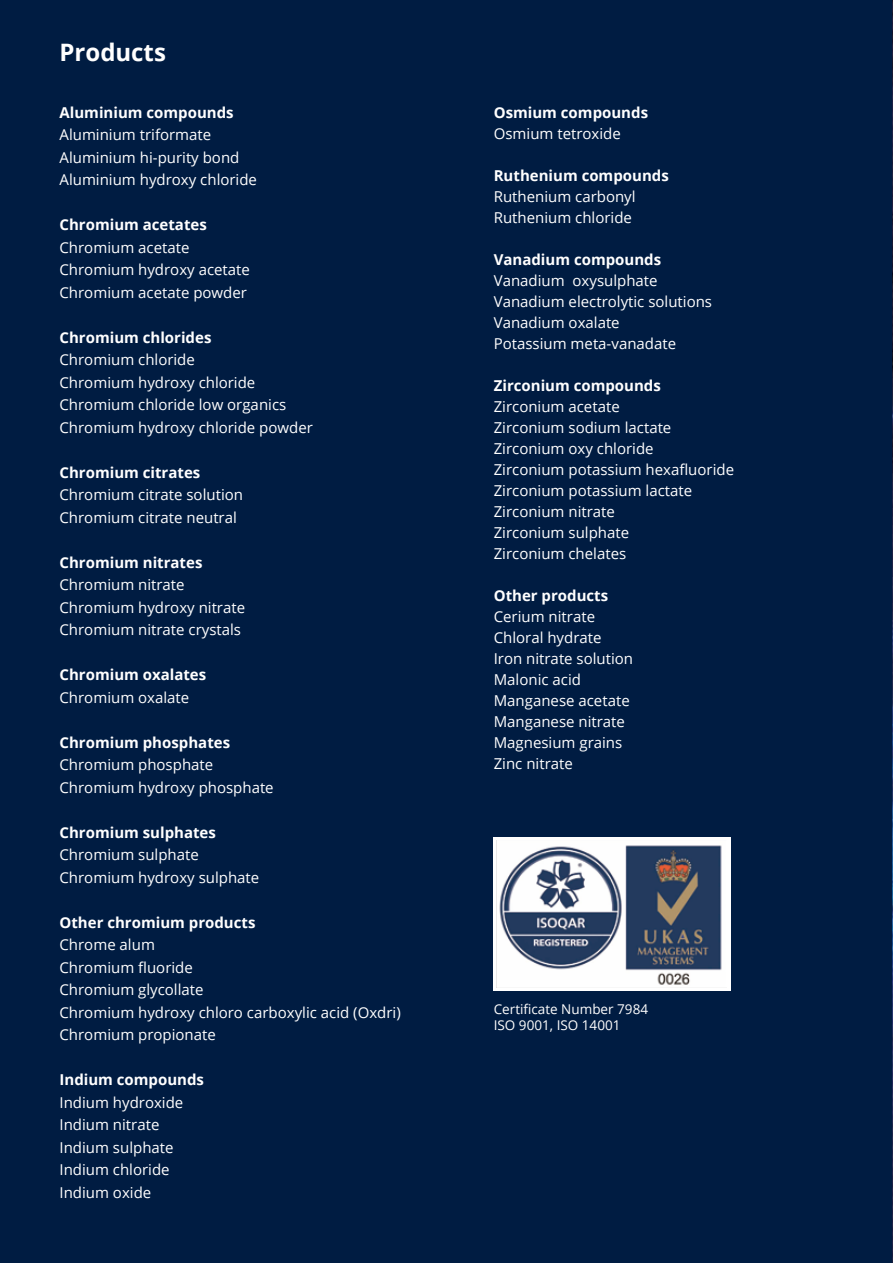
<style>
.page{position:relative;width:893px;height:1263px;background:#001c42}
.page>*{position:absolute;margin:0;border:0;box-sizing:border-box;transform-origin:0 0}
.t1{font:700 24px "Open Sans";color:#fff}
.t2{font:15px/22.5px "Open Sans";color:#fff}
.t3{font:700 15px "Open Sans";color:#fff}
.t4{font:13.5px/16.2px "Open Sans";color:#fff}
</style>
<div class="page">
<img style="left:892px;top:0;width:1px;height:1263px">
<div style="left:494px;top:837px;width:237px;height:153px;background:#fff"></div>
<img style="left:499px;top:845px;width:223px;height:140px">
<h1 class="t1" style="left:60px;top:35px;width:108px">Products</h1>
<p class="t3" style="left:60px;top:102px;width:176px">Aluminium compounds</p>
<p class="t2" style="left:60px;top:123px;width:199px">Aluminium triformate<br>Aluminium hi-purity bond<br>Aluminium hydroxy chloride</p>
<p class="t3" style="left:60px;top:214px;width:149px">Chromium acetates</p>
<p class="t2" style="left:60px;top:236px;width:192px">Chromium acetate<br>Chromium hydroxy acetate<br>Chromium acetate powder</p>
<p class="t3" style="left:60px;top:327px;width:153px">Chromium chlorides</p>
<p class="t2" style="left:60px;top:348px;width:255px">Chromium chloride<br>Chromium hydroxy chloride<br>Chromium chloride low organics<br>Chromium hydroxy chloride powder</p>
<p class="t3" style="left:60px;top:462px;width:142px">Chromium citrates</p>
<p class="t2" style="left:60px;top:483px;width:185px">Chromium citrate solution<br>Chromium citrate neutral</p>
<p class="t3" style="left:60px;top:552px;width:144px">Chromium nitrates</p>
<p class="t2" style="left:60px;top:573px;width:187px">Chromium nitrate<br>Chromium hydroxy nitrate<br>Chromium nitrate crystals</p>
<p class="t3" style="left:60px;top:664px;width:148px">Chromium oxalates</p>
<p class="t2" style="left:60px;top:686px;width:131px">Chromium oxalate</p>
<p class="t3" style="left:60px;top:732px;width:172px">Chromium phosphates</p>
<p class="t2" style="left:60px;top:753px;width:216px">Chromium phosphate<br>Chromium hydroxy phosphate</p>
<p class="t3" style="left:60px;top:822px;width:158px">Chromium sulphates</p>
<p class="t2" style="left:60px;top:843px;width:201px">Chromium sulphate<br>Chromium hydroxy sulphate</p>
<p class="t3" style="left:60px;top:912px;width:197px">Other chromium products</p>
<p class="t2" style="left:60px;top:933px;width:343px">Chrome alum<br>Chromium fluoride<br>Chromium glycollate<br>Chromium hydroxy chloro carboxylic acid (Oxdri)<br>Chromium propionate</p>
<p class="t3" style="left:60px;top:1069px;width:146px">Indium compounds</p>
<p class="t2" style="left:60px;top:1091px;width:125px">Indium hydroxide<br>Indium nitrate<br>Indium sulphate<br>Indium chloride<br>Indium oxide</p>
<p class="t3" style="left:494px;top:102px;width:156px">Osmium compounds</p>
<p class="t2" style="left:494px;top:122px;width:129px">Osmium tetroxide</p>
<p class="t3" style="left:494px;top:165px;width:177px">Ruthenium compounds</p>
<p class="t2" style="left:494px;top:185px;width:143px;line-height:21px">Ruthenium carbonyl<br>Ruthenium chloride</p>
<p class="t3" style="left:494px;top:249px;width:169px">Vanadium compounds</p>
<p class="t2" style="left:494px;top:269px;width:220px;line-height:21px">Vanadium oxysulphate<br>Vanadium electrolytic solutions<br>Vanadium oxalate<br>Potassium meta-vanadate</p>
<p class="t3" style="left:494px;top:375px;width:169px">Zirconium compounds</p>
<p class="t2" style="left:494px;top:395px;width:242px;line-height:21px">Zirconium acetate<br>Zirconium sodium lactate<br>Zirconium oxy chloride<br>Zirconium potassium hexafluoride<br>Zirconium potassium lactate<br>Zirconium nitrate<br>Zirconium sulphate<br>Zirconium chelates</p>
<p class="t3" style="left:494px;top:585px;width:116px">Other products</p>
<p class="t2" style="left:494px;top:605px;width:141px;line-height:21px">Cerium nitrate<br>Chloral hydrate<br>Iron nitrate solution<br>Malonic acid<br>Manganese acetate<br>Manganese nitrate<br>Magnesium grains<br>Zinc nitrate</p>
<p class="t4" style="left:494px;top:1000px;width:156px">Certificate Number 7984<br>ISO 9001, ISO 14001</p>
</div>
